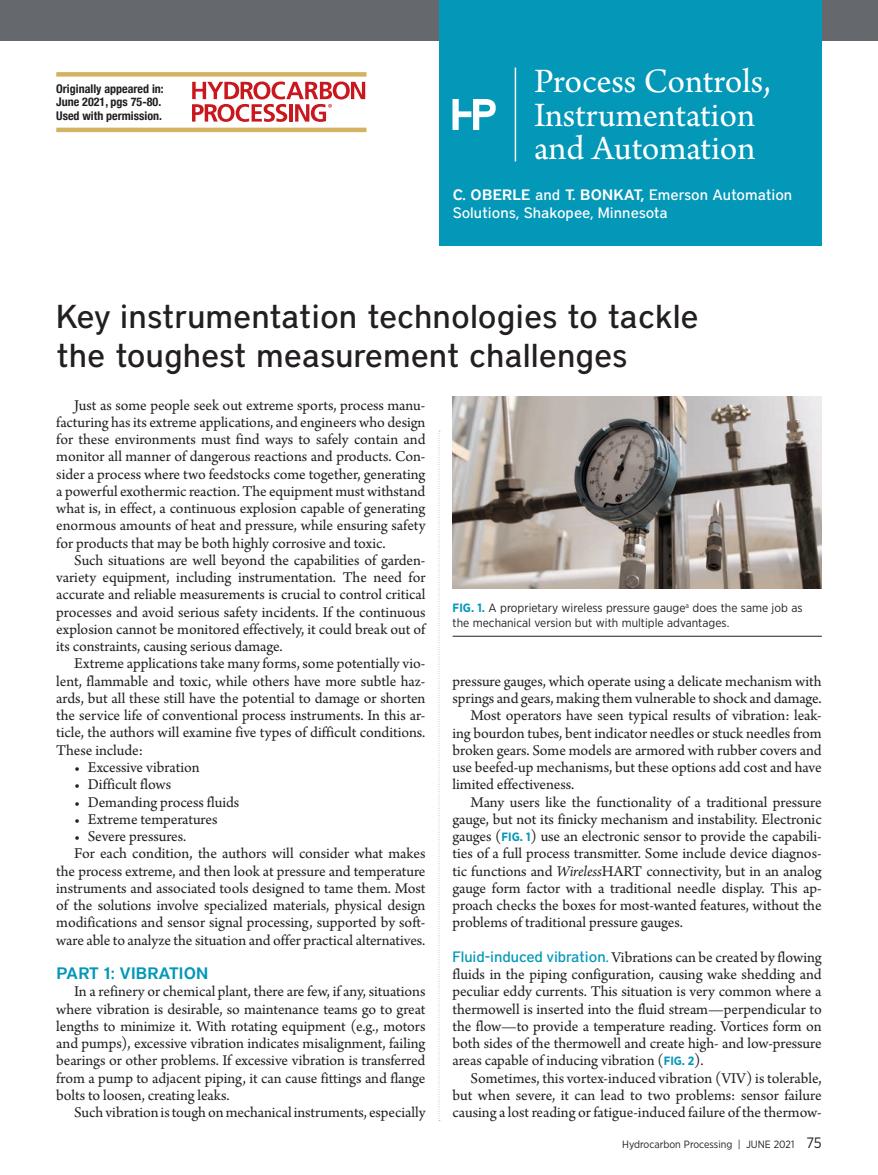
<style>
.page{position:relative;width:878px;height:1175px;background:#fff}
.page>*{position:absolute;margin:0;border:0;box-sizing:border-box;transform-origin:0 0}
.t1{font:36px/33.8px "Arno Pro";letter-spacing:-.005em;color:#fff}
.t2{font:500 33px/39px "District";color:#231f20}
.t3{font:600 16.5px "District";letter-spacing:.01em;color:#0397b8}
.t4{font:15.75px/17.2px "Arno Pro";letter-spacing:-.005em;color:#231f20;text-align:justify}
.t5{font:500 15px/18px "District";color:#fff}
.t6{font:12px/15px "Gotham Narrow";color:#231f20}
.t7{font:700 condensed 12px/13.5px "Helvetica Neue";color:#231f20}
.t8{font:10.5px "Gotham Narrow";color:#231f20}
.s1{font-weight:600}
.s2{font-weight:700;color:#0397b8}
.s3{font-family:"Gotham Narrow";font-weight:700;font-size:12px;color:#0397b8}
.s4{font-style:italic}
.s5{font-family:"District";font-weight:500;font-size:15px;color:#0397b8}
.s6{font-size:15px}
</style>
<div class="page">
<svg style="left:438px;top:431px;width:2px;height:690px"></svg>
<div style="left:0;top:0;width:878px;height:40px;background:#65696e"></div>
<div style="left:439px;top:0;width:382px;height:245px;background:#0397b8"></div>
<hr style="left:514px;top:68px;width:2px;height:93px;background:#fff">
<svg style="left:452px;top:99px;width:43px;height:31px"></svg>
<img style="left:452px;top:397px;width:369px;height:191px">
<hr style="left:452px;top:636px;width:369px;height:1px;background:#231f20">
<hr style="left:56px;top:128px;width:310px;height:4px;background:#d3b361">
<div style="left:56px;top:72px;width:310px;height:5px;background:#d3b361"></div>
<svg style="left:192px;top:81px;width:173px;height:41px"></svg>
<p class="t7" style="left:56px;top:81px;width:109px">Originally appeared in:<br>June 2021, pgs 75-80.<br>Used with permission.</p>
<h1 class="t1" style="left:534px;top:66px;width:238px">Process Controls,<br>Instrumentation and Automation</h1>
<p class="t5" style="left:452px;top:186px;width:341px"><span class="s1">C. OBERLE</span> and <span class="s1">T. BONKAT,</span> Emerson Automation<br>Solutions, Shakopee, Minnesota</p>
<h2 class="t2" style="left:56px;top:296px;width:644px">Key instrumentation technologies to tackle the toughest measurement challenges</h2>
<p class="t4" style="left:56px;top:397px;width:371px;text-indent:18px">Just as some people seek out extreme sports, process manu&shy;facturing has its extreme applications, and engineers who design for these environments must find ways to safely contain and monitor all manner of dangerous reactions and products. Con&shy;sider a process where two feedstocks come together, generating a powerful exothermic reaction. The equipment must withstand what is, in effect, a continuous explosion capable of generating enormous amounts of heat and pressure, while ensuring safety for products that may be both highly corrosive and toxic.</p>
<p class="t4" style="left:56px;top:552px;width:371px;text-indent:18px">Such situations are well beyond the capabilities of garden&shy;variety equipment, including instrumentation. The need for accurate and reliable measurements is crucial to control critical processes and avoid serious safety incidents. If the continuous explosion cannot be monitored effectively, it could break out of its constraints, causing serious damage.</p>
<p class="t4" style="left:56px;top:656px;width:371px;text-indent:18px">Extreme applications take many forms, some potentially vio&shy;lent, flammable and toxic, while others have more subtle haz&shy;ards, but all these still have the potential to damage or shorten the service life of conventional process instruments. In this ar&shy;ticle, the authors will examine five types of difficult conditions.<br>These include:</p>
<p class="t4" style="left:74px;top:759px;width:127px">• Excessive vibration</p>
<p class="t4" style="left:74px;top:776px;width:98px">• Difficult flows</p>
<p class="t4" style="left:74px;top:794px;width:167px">• Demanding process fluids</p>
<p class="t4" style="left:74px;top:811px;width:145px">• Extreme temperatures</p>
<p class="t4" style="left:74px;top:828px;width:113px">• Severe pressures.</p>
<p class="t4" style="left:74px;top:845px;width:352px">For each condition, the authors will consider what makes</p>
<p class="t4" style="left:56px;top:863px;width:371px">the process extreme, and then look at pressure and temperature</p>
<p class="t4" style="left:56px;top:880px;width:371px">instruments and associated tools designed to tame them. Most</p>
<p class="t4" style="left:56px;top:897px;width:370px">of the solutions involve specialized materials, physical design</p>
<p class="t4" style="left:56px;top:914px;width:371px">modifications and sensor signal processing, supported by soft-</p>
<p class="t4" style="left:56px;top:932px;width:370px">ware able to analyze the situation and offer practical alternatives.</p>
<p class="t3" style="left:56px;top:963px;width:153px">PART 1: VIBRATION</p>
<p class="t4" style="left:56px;top:983px;width:371px;text-indent:18px">In a refinery or chemical plant, there are few, if any, situations where vibration is desirable, so maintenance teams go to great lengths to minimize it. With rotating equipment (e.g., motors and pumps), excessive vibration indicates misalignment, failing bearings or other problems. If excessive vibration is transferred from a pump to adjacent piping, it can cause fittings and flange bolts to loosen, creating leaks.</p>
<p class="t4" style="left:74px;top:1104px;width:353px">Such vibration is tough on mechanical instruments, especially</p>
<p class="t6" style="left:452px;top:600px;width:351px"><span class="s2">FIG. 1.</span> A proprietary wireless pressure gauge<sup>a</sup> does the same job as the mechanical version but with multiple advantages.</p>
<p class="t4" style="left:452px;top:673px;width:370px">pressure gauges, which operate using a delicate mechanism with</p>
<p class="t4" style="left:452px;top:690px;width:370px">springs and gears, making them vulnerable to shock and damage.</p>
<p class="t4" style="left:470px;top:707px;width:353px">Most operators have seen typical results of vibration: leak-</p>
<p class="t4" style="left:452px;top:725px;width:371px">ing bourdon tubes, bent indicator needles or stuck needles from</p>
<p class="t4" style="left:452px;top:742px;width:371px">broken gears. Some models are armored with rubber covers and</p>
<p class="t4" style="left:452px;top:759px;width:370px">use beefed-up mechanisms, but these options add cost and have</p>
<p class="t4" style="left:452px;top:776px;width:123px">limited effectiveness.</p>
<p class="t4" style="left:470px;top:794px;width:352px">Many users like the functionality of a traditional pressure</p>
<p class="t4" style="left:452px;top:811px;width:371px">gauge, but not its finicky mechanism and instability. Electronic</p>
<p class="t4" style="left:452px;top:828px;width:370px">gauges (<span class="s3">FIG. 1</span>) use an electronic sensor to provide the capabili-</p>
<p class="t4" style="left:452px;top:845px;width:371px">ties of a full process transmitter. Some include device diagnos-</p>
<p class="t4" style="left:452px;top:863px;width:370px">tic functions and <span class="s4">Wireless</span>HART connectivity, but in an analog</p>
<p class="t4" style="left:452px;top:880px;width:371px">gauge form factor with a traditional needle display. This ap-</p>
<p class="t4" style="left:452px;top:897px;width:370px">proach checks the boxes for most-wanted features, without the</p>
<p class="t4" style="left:452px;top:914px;width:232px">problems of traditional pressure gauges.</p>
<p class="t4" style="left:452px;top:949px;width:371px"><span class="s5">Fluid-induced vibration.</span> Vibrations can be created by flowing fluids in the piping configuration, causing wake shedding and peculiar eddy currents. This situation is very common where a thermowell is inserted into the fluid stream—perpendicular to the flow—to provide a temperature reading. Vortices form on both sides of the thermowell and create high- and low-pressure areas capable of inducing vibration (<span class="s3">FIG. 2</span>).</p>
<p class="t4" style="left:452px;top:1070px;width:371px;text-indent:18px">Sometimes, this vortex-induced vibration (VIV) is tolerable, but when severe, it can lead to two problems: sensor failure causing a lost reading or fatigue-induced failure of the thermow-</p>
<p class="t8" style="left:622px;top:1137px;width:201px">Hydrocarbon Processing | JUNE 2021 <span class="s6">75</span></p>
</div>
